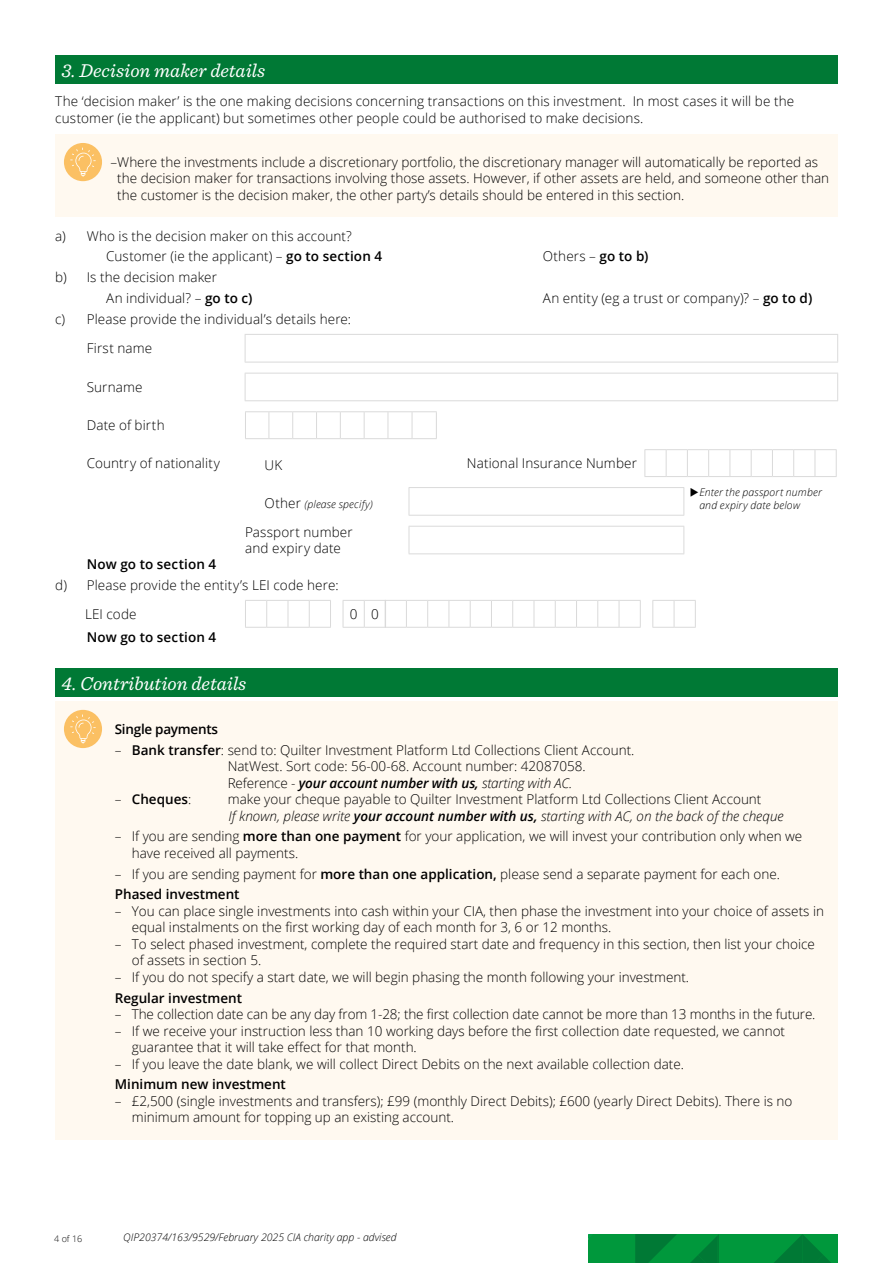
<style>
.page{position:relative;width:893px;height:1263px;background:#fff}
.page>*{position:absolute;margin:0;border:0;box-sizing:border-box;transform-origin:0 0}
.t1{font:italic 19.5px "Sentinel";color:#fff}
.t2{font:300 13.5px/16.5px "Open Sans";color:#000}
.t3{font:600 13.5px "Open Sans";color:#000}
.t4{font:600 13.5px "Open Sans";letter-spacing:-.02em;color:#000}
.t5{font:italic 300 10.5px/13.5px "Open Sans";letter-spacing:.005em;color:#000}
.t6{font:300 9px "Open Sans";color:#000}
.s1{font-weight:600}
.s2{font-style:normal;font-size:13.5px}
.s3{font-weight:600;font-style:italic}
.s4{font-style:italic}
.s5{font-weight:300}
</style>
<div class="page">
<svg style="left:589px;top:1234px;width:249px;height:29px;background:#008f3a"></svg>
<div style="left:55px;top:55px;width:783px;height:29px;background:#007935"></div>
<div style="left:55px;top:668px;width:783px;height:29px;background:#007935"></div>
<div style="left:55px;top:134px;width:783px;height:83px;background:#fff9f0"></div>
<div style="left:64px;top:143px;width:38px;height:38px;background:#fbc063;border-radius:50%"></div>
<svg style="left:70px;top:148px;width:26px;height:29px"></svg>
<hr style="left:245px;top:334px;width:593px;height:1px;background:#dadada">
<svg style="left:245px;top:335px;width:1px;height:27px"></svg>
<svg style="left:837px;top:335px;width:1px;height:27px"></svg>
<hr style="left:245px;top:362px;width:593px;height:1px;background:#dadada">
<hr style="left:245px;top:373px;width:593px;height:1px;background:#dadada">
<svg style="left:245px;top:374px;width:1px;height:26px"></svg>
<svg style="left:837px;top:374px;width:1px;height:26px"></svg>
<hr style="left:245px;top:400px;width:593px;height:1px;background:#dadada">
<svg style="left:245px;top:411px;width:192px;height:28px"></svg>
<svg style="left:644px;top:449px;width:193px;height:28px"></svg>
<hr style="left:409px;top:487px;width:275px;height:1px;background:#dadada">
<svg style="left:409px;top:488px;width:1px;height:27px"></svg>
<svg style="left:683px;top:488px;width:1px;height:27px"></svg>
<hr style="left:409px;top:515px;width:275px;height:1px;background:#dadada">
<hr style="left:409px;top:526px;width:275px;height:1px;background:#dadada">
<svg style="left:409px;top:527px;width:1px;height:26px"></svg>
<svg style="left:683px;top:527px;width:1px;height:26px"></svg>
<hr style="left:409px;top:553px;width:275px;height:1px;background:#dadada">
<svg style="left:245px;top:600px;width:86px;height:28px"></svg>
<svg style="left:652px;top:600px;width:44px;height:28px"></svg>
<svg style="left:343px;top:600px;width:298px;height:28px"></svg>
<div style="left:55px;top:701px;width:783px;height:438px;background:#fff9f0"></div>
<div style="left:64px;top:710px;width:38px;height:38px;background:#fbc063;border-radius:50%"></div>
<svg style="left:70px;top:714px;width:26px;height:29px"></svg>
<h1 class="t1" style="left:62px;top:56px;width:205px">3. Decision maker details</h1>
<p class="t2" style="left:55px;top:93px;width:740px">The ‘decision maker’ is the one making decisions concerning transactions on this investment. In most cases it will be the customer (ie the applicant) but sometimes other people could be authorised to make decisions.</p>
<p class="t2" style="left:117px;top:153px;width:713px;text-indent:-7px">–Where the investments include a discretionary portfolio, the discretionary manager will automatically be reported as the decision maker for transactions involving those assets. However, if other assets are held, and someone other than the customer is the decision maker, the other party’s details should be entered in this section.</p>
<p class="t2" style="left:106px;top:225px;width:277px;line-height:20.7px;text-indent:-51px">a) Who is the decision maker on this account?<br>Customer (ie the applicant) – <span class="s1">go to section 4</span></p>
<p class="t2" style="left:543px;top:248px;width:107px">Others – <span class="s1">go to b)</span></p>
<p class="t2" style="left:106px;top:267px;width:148px;line-height:20.7px;text-indent:-51px">b) Is the decision maker<br>An individual? – <span class="s1">go to c)</span></p>
<p class="t2" style="left:543px;top:289px;width:271px">An entity (eg a trust or company)? – <span class="s1">go to d)</span></p>
<p class="t2" style="left:87px;top:304px;width:266px;line-height:29.7px;text-indent:-31px">c) Please provide the individual’s details here:<br>First name</p>
<p class="t2" style="left:87px;top:379px;width:57px">Surname</p>
<p class="t2" style="left:87px;top:417px;width:79px">Date of birth</p>
<p class="t2" style="left:87px;top:455px;width:135px">Country of nationality</p>
<p class="t2" style="left:265px;top:456px;width:19px">UK</p>
<p class="t2" style="left:467px;top:455px;width:172px">National Insurance Number</p>
<p class="t5" style="left:265px;top:497px;width:110px"><span class="s2">Other</span> (please specify)</p>
<p class="t5" style="left:699px;top:485px;width:124px;text-indent:-9px">◆Enter the passport number and expiry date below</p>
<p class="t2" style="left:245px;top:523px;width:109px">Passport number and expiry date</p>
<p class="t3" style="left:87px;top:555px;width:131px">Now go to section 4</p>
<p class="t2" style="left:85px;top:570px;width:255px;line-height:29.2px;text-indent:-30px">d) Please provide the entity’s LEI code here:<br>LEI code</p>
<p class="t2" style="left:350px;top:605px;width:30px">0 0</p>
<p class="t3" style="left:87px;top:628px;width:131px">Now go to section 4</p>
<h1 class="t1" style="left:62px;top:669px;width:186px">4. Contribution details</h1>
<p class="t4" style="left:115px;top:720px;width:105px">Single payments</p>
<p class="t2" style="left:228px;top:741px;width:408px;text-indent:-113px">– <span class="s1">Bank transfer</span>: send to: Quilter Investment Platform Ltd Collections Client Account.<br>NatWest. Sort code: 56-00-68. Account number: 42087058.<br>Reference - <span class="s3">your account number with us,</span> <span class="s4">starting with AC.</span></p>
<p class="t3" style="left:115px;top:790px;width:78px"><span class="s5">–</span> Cheques<span class="s5">:</span></p>
<p class="t2" style="left:228px;top:790px;width:557px">make your cheque payable to Quilter Investment Platform Ltd Collections Client Account<br><span class="s4">If known, please write</span> <span class="s3">your account number with us,</span> <span class="s4">starting with AC, on the back of the cheque</span></p>
<p class="t2" style="left:132px;top:828px;width:672px;text-indent:-17px">– If you are sending <span class="s1">more than one payment</span> for your application, we will invest your contribution only when we have received all payments.</p>
<p class="t2" style="left:115px;top:863px;width:667px;line-height:20.7px">– If you are sending payment for <span class="s1">more than one application,</span> please send a separate payment for each one.<br><span class="s1">Phased investment</span></p>
<p class="t2" style="left:132px;top:902px;width:694px;text-indent:-17px">– You can place single investments into cash within your CIA, then phase the investment into your choice of assets in equal instalments on the first working day of each month for 3, 6 or 12 months.</p>
<p class="t2" style="left:132px;top:935px;width:685px;text-indent:-17px">– To select phased investment, complete the required start date and frequency in this section, then list your choice of assets in section 5.</p>
<p class="t2" style="left:115px;top:968px;width:576px">– If you do not specify a start date, we will begin phasing the month following your investment.</p>
<p class="t3" style="left:115px;top:988px;width:129px">Regular investment</p>
<p class="t2" style="left:115px;top:1005px;width:702px">– The collection date can be any day from 1-28; the first collection date cannot be more than 13 months in the future.</p>
<p class="t2" style="left:132px;top:1022px;width:655px;text-indent:-17px">– If we receive your instruction less than 10 working days before the first collection date requested, we cannot guarantee that it will take effect for that month.</p>
<p class="t2" style="left:115px;top:1055px;width:571px">– If you leave the date blank, we will collect Direct Debits on the next available collection date.</p>
<p class="t3" style="left:115px;top:1075px;width:173px">Minimum new investment</p>
<p class="t2" style="left:132px;top:1092px;width:662px;text-indent:-17px">– £2,500 (single investments and transfers); £99 (monthly Direct Debits); £600 (yearly Direct Debits). There is no minimum amount for topping up an existing account.</p>
<p class="t6" style="left:54px;top:1232px;width:30px">4 of 16</p>
<p class="t5" style="left:123px;top:1230px;width:275px">QIP20374/163/9529/February 2025 CIA charity app - advised</p>
</div>
